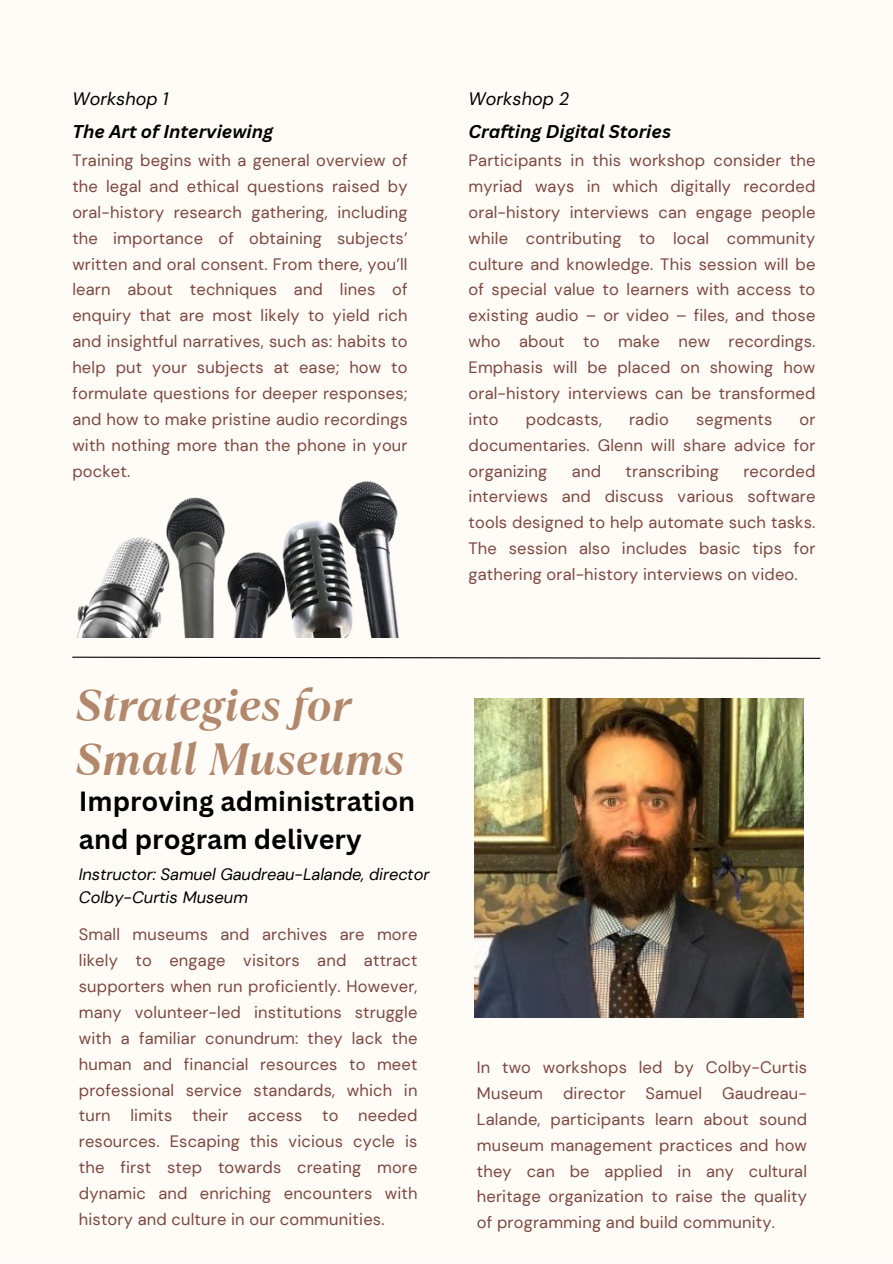
<style>
.page{position:relative;width:893px;height:1264px;background:#fff}
.page>*{position:absolute;margin:0;border:0;box-sizing:border-box;transform-origin:0 0}
.t1{font:italic 700 45px/54px "TT Ramillas";color:#b2886c}
.t2{font:700 27px/37px "Canva Sans";color:#000}
.t3{font:italic 700 18px "Canva Sans";color:#000}
.t4{font:italic 18px "DM Sans";color:#000}
.t5{font:16.5px/25.8px "DM Sans";letter-spacing:.01em;color:#7b4840;text-align:justify}
.t6{font:italic 16.5px "DM Sans";letter-spacing:-.005em;color:#000}
</style>
<div class="page">
<div style="left:0;top:0;width:892px;height:1262px;background:#fffbf7"></div>
<img style="left:77px;top:481px;width:322px;height:156px">
<svg style="left:72px;top:656px;width:749px;height:3px"></svg>
<img style="left:474px;top:698px;width:329px;height:319px">
<p class="t4" style="left:72px;top:88px;width:97px">Workshop 1</p>
<p class="t3" style="left:72px;top:118px;width:202px">The Art of Interviewing</p>
<p class="t5" style="left:72px;top:148px;width:337px">Training begins with a general overview of the legal and ethical questions raised by oral-history research gathering, including the importance of obtaining subjects’ written and oral consent. From there, you’ll learn about techniques and lines of enquiry that are most likely to yield rich and insightful narratives, such as: habits to help put your subjects at ease; how to formulate questions for deeper responses; and how to make pristine audio recordings with nothing more than the phone in your pocket.</p>
<p class="t4" style="left:468px;top:88px;width:102px">Workshop 2</p>
<p class="t3" style="left:468px;top:118px;width:204px">Crafting Digital Stories</p>
<p class="t5" style="left:468px;top:148px;width:348px">Participants in this workshop consider the myriad ways in which digitally recorded oral-history interviews can engage people while contributing to local community culture and knowledge. This session will be of special value to learners with access to existing audio – or video – files, and those who about to make new recordings.<br>Emphasis will be placed on showing how oral-history interviews can be transformed into</p>
<p class="t5" style="left:525px;top:406px;width:78px">podcasts,</p>
<p class="t5" style="left:629px;top:406px;width:41px">radio</p>
<p class="t5" style="left:696px;top:406px;width:78px">segments</p>
<p class="t5" style="left:468px;top:406px;width:348px;text-indent:331px">or documentaries. Glenn will share advice for organizing</p>
<p class="t5" style="left:468px;top:458px;width:348px;text-indent:275px">recorded interviews and discuss various software tools designed to help automate such tasks.<br>The session also includes basic tips for gathering oral-history interviews on video.</p>
<p class="t5" style="left:572px;top:458px;width:31px">and</p>
<p class="t5" style="left:625px;top:458px;width:95px">transcribing</p>
<p class="t1" style="left:75px;top:678px;width:330px">Strategies for<br>Small Museums</p>
<p class="t2" style="left:79px;top:782px;width:338px">Improving administration and program delivery</p>
<p class="t6" style="left:79px;top:863px;width:352px">Instructor: Samuel Gaudreau-Lalande, director</p>
<p class="t6" style="left:79px;top:886px;width:171px">Colby-Curtis Museum</p>
<p class="t5" style="left:79px;top:921px;width:340px">Small museums and archives are more likely to engage visitors and attract supporters when run proficiently. However, many volunteer-led institutions struggle with a familiar conundrum: they lack the human and financial resources to meet professional service standards, which in turn limits their access to needed resources. Escaping this vicious cycle is the first step towards creating more dynamic and enriching encounters with history and culture in our communities.</p>
<p class="t5" style="left:477px;top:1054px;width:331px">In two workshops led by Colby-Curtis Museum director Samuel Gaudreau-Lalande, participants learn about sound museum management practices and how they can be applied in any cultural heritage organization to raise the quality of programming and build community.</p>
</div>
